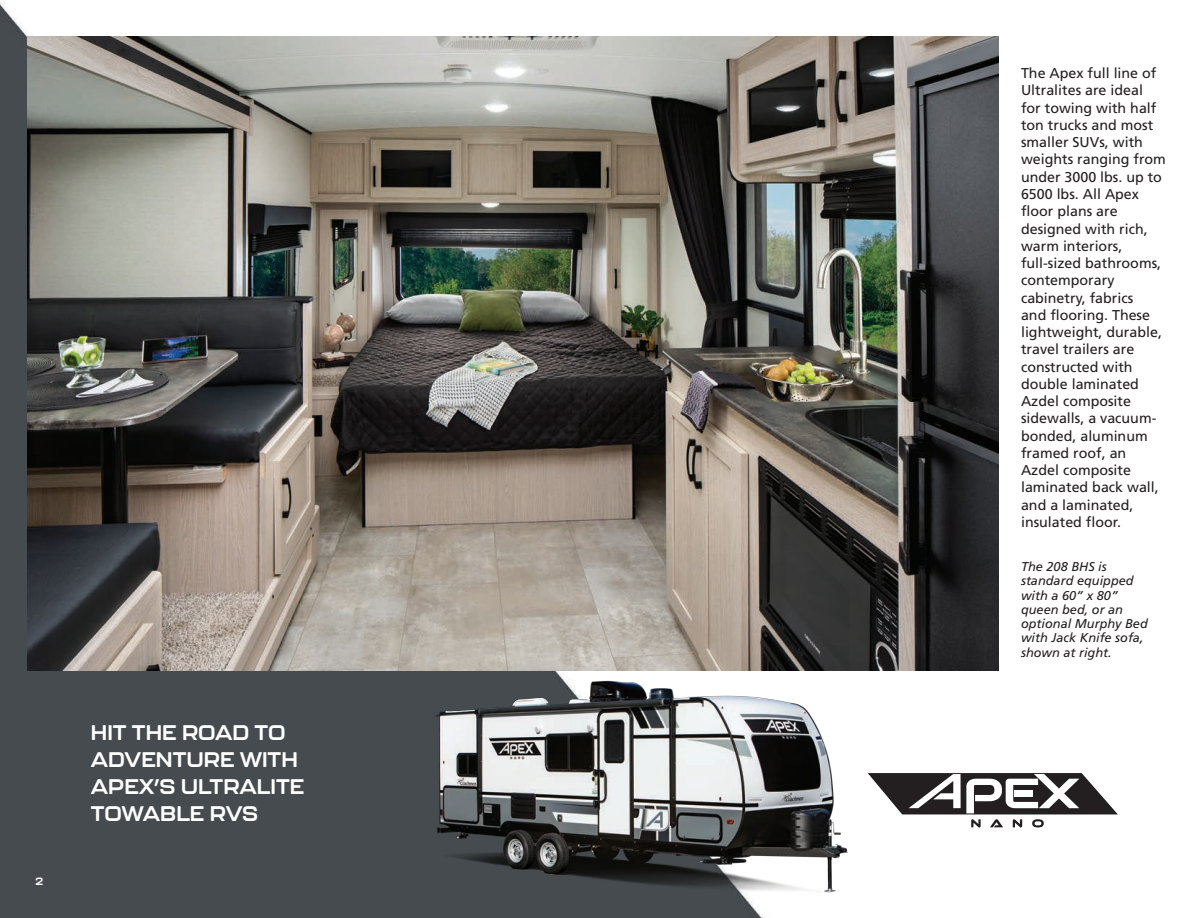
<style>
.page{position:relative;width:1188px;height:918px;background:#fff}
.page>*{position:absolute;margin:0;border:0;box-sizing:border-box;transform-origin:0 0}
.t1{font:700 21px/27px "Kallisto";color:#fff}
.t2{font:14.25px/17.2px "Frutiger";color:#231f20}
.t3{font:italic 12.75px/14.2px "Frutiger";color:#231f20}
.t4{font:700 10.5px "Kallisto";color:#fff}
</style>
<div class="page">
<img style="left:0;top:2px;width:1041px;height:916px">
<img style="left:27px;top:37px;width:972px;height:633px">
<svg style="left:868px;top:773px;width:250px;height:54px"></svg>
<img style="left:410px;top:662px;width:440px;height:239px">
<p class="t4" style="left:35px;top:877px;width:9px">2</p>
<p class="t1" style="left:91px;top:721px;width:215px">HIT THE ROAD TO<br>ADVENTURE WITH<br>APEX’S ULTRALITE<br>TOWABLE RVS</p>
<p class="t2" style="left:1021px;top:66px;width:146px">The Apex full line of<br>Ultralites are ideal for towing with half ton trucks and most smaller SUVs, with weights ranging from under 3000 lbs. up to<br>6500 lbs. All Apex floor plans are designed with rich, warm interiors, full-sized bathrooms, contemporary cabinetry, fabrics<br>and flooring. These lightweight, durable, travel trailers are constructed with double laminated<br>Azdel composite sidewalls, a vacuum&shy;bonded, aluminum framed roof, an<br>Azdel composite laminated back wall, and a laminated, insulated floor.</p>
<p class="t3" style="left:1021px;top:561px;width:128px">The 208 BHS is standard equipped with a 60” x 80” queen bed, or an optional Murphy Bed with Jack Knife sofa, shown at right.</p>
</div>
